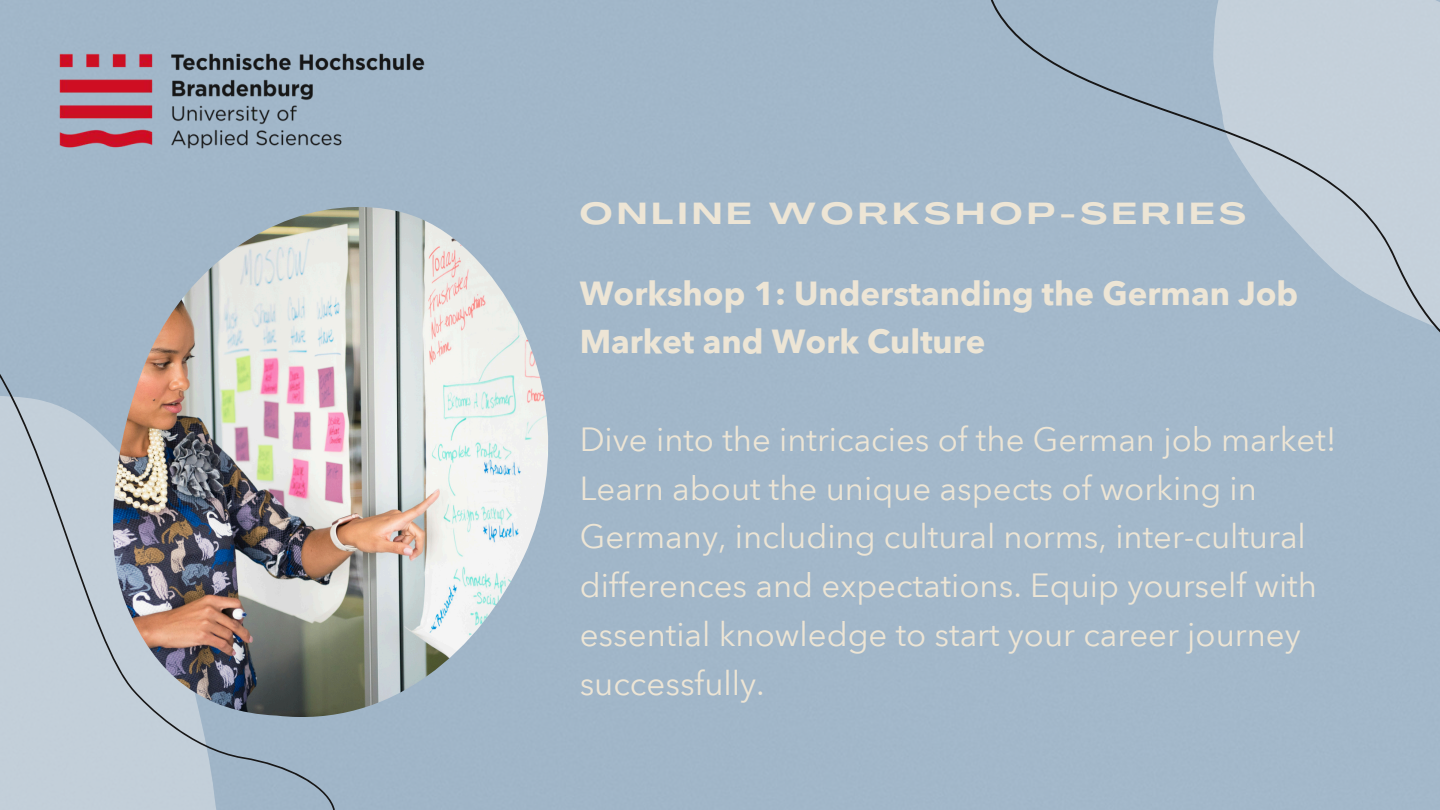
<style>
.page{position:relative;width:1440px;height:810px;background:#fff}
.page>*{position:absolute;margin:0;border:0;box-sizing:border-box;transform-origin:0 0}
.t1{font:33px/48.8px "Avenir Next Arabic";color:#ede5d5}
.t2{font:700 33px/48.8px "Avenir Next Arabic";color:#ede5d5}
.t3{font:700 30px "Agrandir Grand";letter-spacing:.17em;color:#ede5d5}
</style>
<div class="page">
<svg style="left:0;top:286px;width:361px;height:524px;background:#b5c4d1"></svg>
<svg style="left:947px;top:0;width:493px;height:442px;background:#aabdcd"></svg>
<img style="left:113px;top:207px;width:435px;height:510px">
<img style="left:58px;top:53px;width:367px;height:96px">
<p class="t3" style="left:580px;top:201px;width:668px">ONLINE WORKSHOP-SERIES</p>
<p class="t2" style="left:580px;top:269px;width:720px">Workshop 1: Understanding the German Job<br>Market and Work Culture</p>
<p class="t1" style="left:580px;top:415px;width:759px">Dive into the intricacies of the German job market!<br>Learn about the unique aspects of working in Germany, including cultural norms, inter-cultural differences and expectations. Equip yourself with essential knowledge to start your career journey successfully.</p>
</div>
